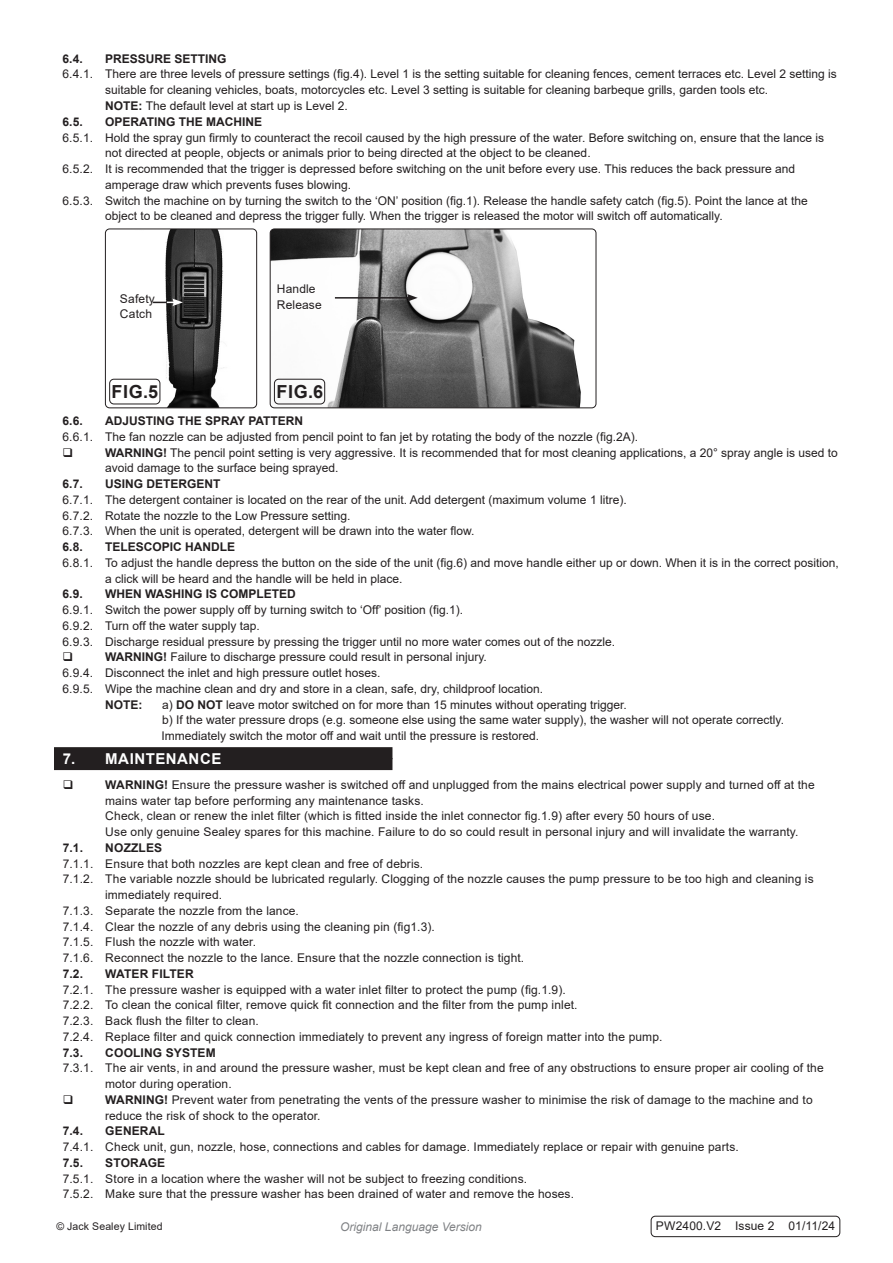
<style>
.page{position:relative;width:893px;height:1263px;background:#fff}
.page>*{position:absolute;margin:0;border:0;box-sizing:border-box;transform-origin:0 0}
.t1{font:700 18px "Arial";letter-spacing:.035em;color:#231f20}
.t2{font:700 15px "Arial";letter-spacing:.035em;color:#fff}
.Body__Tabbed{font:12px/15.8px "Arial";color:#231f20}
.Body__Tabbed-2{font:700 12px "Arial";color:#231f20}
.Body{font:12px "Arial";letter-spacing:.01em;color:#231f20}
.t3{font:italic 12px "Arial";color:#808285}
.Body-2{font:10.5px "Arial";letter-spacing:.01em;color:#231f20}
.s1{font-weight:700}
</style>
<div class="page">
<div style="left:54px;top:758px;width:338px;height:12px;background:#231f20"></div>
<div style="left:54px;top:747px;width:338px;height:12px;background:#231f20"></div>
<img style="left:116px;top:229px;width:141px;height:179px">
<div style="left:105px;top:229px;width:152px;height:179px;border:1px solid #231f20;border-radius:4px"></div>
<div style="left:109px;top:379px;width:51px;height:25px;border:1px solid #231f20;border-radius:4px"></div>
<svg style="left:153px;top:298px;width:30px;height:8px"></svg>
<img style="left:270px;top:229px;width:326px;height:179px">
<div style="left:270px;top:229px;width:326px;height:179px;border:1px solid #231f20;border-radius:4px"></div>
<hr style="left:335px;top:297px;width:74px;height:2px;background:#231f20">
<svg style="left:407px;top:294px;width:11px;height:8px"></svg>
<div style="left:274px;top:379px;width:51px;height:25px;border:1px solid #231f20;border-radius:4px"></div>
<div style="left:651px;top:1216px;width:189px;height:21px;border:1px solid #231f20;border-radius:4px"></div>
<p class="Body__Tabbed-2" style="left:63px;top:50px;width:22px">6.4.</p>
<p class="Body__Tabbed-2" style="left:105px;top:50px;width:123px">PRESSURE SETTING</p>
<p class="Body__Tabbed" style="left:105px;top:66px;width:733px;text-indent:-43px">6.4.1. There are three levels of pressure settings (fig.4). Level 1 is the setting suitable for cleaning fences, cement terraces etc. Level 2 setting is suitable for cleaning vehicles, boats, motorcycles etc. Level 3 setting is suitable for cleaning barbeque grills, garden tools etc.</p>
<p class="Body__Tabbed" style="left:105px;top:98px;width:244px"><span class="s1">NOTE:</span> The default level at start up is Level 2.</p>
<p class="Body__Tabbed-2" style="left:63px;top:113px;width:22px">6.5.</p>
<p class="Body__Tabbed-2" style="left:105px;top:113px;width:159px">OPERATING THE MACHINE</p>
<p class="Body__Tabbed" style="left:105px;top:129px;width:721px;text-indent:-43px">6.5.1. Hold the spray gun firmly to counteract the recoil caused by the high pressure of the water. Before switching on, ensure that the lance is not directed at people, objects or animals prior to being directed at the object to be cleaned.</p>
<p class="Body__Tabbed" style="left:105px;top:161px;width:692px;text-indent:-43px">6.5.2. It is recommended that the trigger is depressed before switching on the unit before every use. This reduces the back pressure and amperage draw which prevents fuses blowing.</p>
<p class="Body__Tabbed" style="left:105px;top:192px;width:704px;text-indent:-43px">6.5.3. Switch the machine on by turning the switch to the ‘ON’ position (fig.1). Release the handle safety catch (fig.5). Point the lance at the object to be cleaned and depress the trigger fully. When the trigger is released the motor will switch off automatically.</p>
<p class="Body" style="left:120px;top:290px;width:36px">Safety</p>
<p class="Body" style="left:120px;top:306px;width:34px">Catch</p>
<p class="t1" style="left:112px;top:379px;width:48px">FIG.5</p>
<p class="Body" style="left:277px;top:281px;width:40px">Handle</p>
<p class="Body" style="left:277px;top:296px;width:46px">Release</p>
<p class="t1" style="left:276px;top:379px;width:48px">FIG.6</p>
<p class="Body__Tabbed-2" style="left:63px;top:412px;width:22px">6.6.</p>
<p class="Body__Tabbed-2" style="left:105px;top:412px;width:200px">ADJUSTING THE SPRAY PATTERN</p>
<p class="Body__Tabbed" style="left:63px;top:429px;width:577px">6.6.1. The fan nozzle can be adjusted from pencil point to fan jet by rotating the body of the nozzle (fig.2A).</p>
<p class="Body__Tabbed" style="left:105px;top:444px;width:734px"><span class="s1">WARNING!</span> The pencil point setting is very aggressive. It is recommended that for most cleaning applications, a 20° spray angle is used to avoid damage to the surface being sprayed.</p>
<p class="Body__Tabbed-2" style="left:63px;top:475px;width:22px">6.7.</p>
<p class="Body__Tabbed-2" style="left:105px;top:475px;width:117px">USING DETERGENT</p>
<p class="Body__Tabbed" style="left:63px;top:492px;width:566px">6.7.1. The detergent container is located on the rear of the unit. Add detergent (maximum volume 1 litre).</p>
<p class="Body__Tabbed" style="left:63px;top:507px;width:289px">6.7.2. Rotate the nozzle to the Low Pressure setting.</p>
<p class="Body__Tabbed" style="left:63px;top:523px;width:414px">6.7.3. When the unit is operated, detergent will be drawn into the water flow.</p>
<p class="Body__Tabbed-2" style="left:63px;top:538px;width:22px">6.8.</p>
<p class="Body__Tabbed-2" style="left:105px;top:538px;width:132px">TELESCOPIC HANDLE</p>
<p class="Body__Tabbed" style="left:105px;top:555px;width:735px;text-indent:-43px">6.8.1. To adjust the handle depress the button on the side of the unit (fig.6) and move handle either up or down. When it is in the correct position, a click will be heard and the handle will be held in place.</p>
<p class="Body__Tabbed-2" style="left:63px;top:586px;width:22px">6.9.</p>
<p class="Body__Tabbed-2" style="left:105px;top:586px;width:192px">WHEN WASHING IS COMPLETED</p>
<p class="Body__Tabbed" style="left:63px;top:602px;width:402px">6.9.1. Switch the power supply off by turning switch to ‘Off’ position (fig.1).</p>
<p class="Body__Tabbed" style="left:63px;top:618px;width:199px">6.9.2. Turn off the water supply tap.</p>
<p class="Body__Tabbed" style="left:63px;top:633px;width:554px">6.9.3. Discharge residual pressure by pressing the trigger until no more water comes out of the nozzle.</p>
<p class="Body__Tabbed" style="left:105px;top:649px;width:383px"><span class="s1">WARNING!</span> Failure to discharge pressure could result in personal injury.</p>
<p class="Body__Tabbed" style="left:63px;top:665px;width:319px">6.9.4. Disconnect the inlet and high pressure outlet hoses.</p>
<p class="Body__Tabbed" style="left:63px;top:681px;width:482px">6.9.5. Wipe the machine clean and dry and store in a clean, safe, dry, childproof location.</p>
<p class="Body__Tabbed-2" style="left:105px;top:696px;width:39px">NOTE:</p>
<p class="Body__Tabbed" style="left:162px;top:696px;width:466px">a) <span class="s1">DO NOT</span> leave motor switched on for more than 15 minutes without operating trigger.</p>
<p class="Body__Tabbed" style="left:161px;top:712px;width:624px">b) If the water pressure drops (e.g. someone else using the same water supply), the washer will not operate correctly.<br>Immediately switch the motor off and wait until the pressure is restored.</p>
<p class="t2" style="left:63px;top:748px;width:160px">7. MAINTENANCE</p>
<p class="Body__Tabbed" style="left:105px;top:777px;width:711px"><span class="s1">WARNING!</span> Ensure the pressure washer is switched off and unplugged from the mains electrical power supply and turned off at the mains water tap before performing any maintenance tasks.</p>
<p class="Body__Tabbed" style="left:105px;top:808px;width:611px">Check, clean or renew the inlet filter (which is fitted inside the inlet connector fig.1.9) after every 50 hours of use.</p>
<p class="Body__Tabbed" style="left:105px;top:824px;width:695px">Use only genuine Sealey spares for this machine. Failure to do so could result in personal injury and will invalidate the warranty.</p>
<p class="Body__Tabbed-2" style="left:63px;top:839px;width:22px">7.1.</p>
<p class="Body__Tabbed-2" style="left:105px;top:839px;width:58px">NOZZLES</p>
<p class="Body__Tabbed" style="left:63px;top:855px;width:362px">7.1.1. Ensure that both nozzles are kept clean and free of debris.</p>
<p class="Body__Tabbed" style="left:105px;top:871px;width:710px;text-indent:-42px">7.1.2. The variable nozzle should be lubricated regularly. Clogging of the nozzle causes the pump pressure to be too high and cleaning is immediately required.</p>
<p class="Body__Tabbed" style="left:63px;top:903px;width:238px">7.1.3. Separate the nozzle from the lance.</p>
<p class="Body__Tabbed" style="left:63px;top:918px;width:374px">7.1.4. Clear the nozzle of any debris using the cleaning pin (fig1.3).</p>
<p class="Body__Tabbed" style="left:63px;top:934px;width:195px">7.1.5. Flush the nozzle with water.</p>
<p class="Body__Tabbed" style="left:63px;top:950px;width:463px">7.1.6. Reconnect the nozzle to the lance. Ensure that the nozzle connection is tight.</p>
<p class="Body__Tabbed-2" style="left:63px;top:965px;width:22px">7.2.</p>
<p class="Body__Tabbed-2" style="left:105px;top:965px;width:90px">WATER FILTER</p>
<p class="Body__Tabbed" style="left:63px;top:981px;width:505px">7.2.1. The pressure washer is equipped with a water inlet filter to protect the pump (fig.1.9).</p>
<p class="Body__Tabbed" style="left:63px;top:997px;width:516px">7.2.2. To clean the conical filter, remove quick fit connection and the filter from the pump inlet.</p>
<p class="Body__Tabbed" style="left:63px;top:1013px;width:198px">7.2.3. Back flush the filter to clean.</p>
<p class="Body__Tabbed" style="left:63px;top:1029px;width:601px">7.2.4. Replace filter and quick connection immediately to prevent any ingress of foreign matter into the pump.</p>
<p class="Body__Tabbed-2" style="left:63px;top:1044px;width:22px">7.3.</p>
<p class="Body__Tabbed-2" style="left:105px;top:1044px;width:112px">COOLING SYSTEM</p>
<p class="Body__Tabbed" style="left:105px;top:1060px;width:720px;text-indent:-42px">7.3.1. The air vents, in and around the pressure washer, must be kept clean and free of any obstructions to ensure proper air cooling of the motor during operation.</p>
<p class="Body__Tabbed" style="left:105px;top:1092px;width:709px"><span class="s1">WARNING!</span> Prevent water from penetrating the vents of the pressure washer to minimise the risk of damage to the machine and to reduce the risk of shock to the operator.</p>
<p class="Body__Tabbed-2" style="left:63px;top:1123px;width:22px">7.4.</p>
<p class="Body__Tabbed-2" style="left:105px;top:1123px;width:61px">GENERAL</p>
<p class="Body__Tabbed" style="left:63px;top:1139px;width:678px">7.4.1. Check unit, gun, nozzle, hose, connections and cables for damage. Immediately replace or repair with genuine parts.</p>
<p class="Body__Tabbed-2" style="left:63px;top:1154px;width:22px">7.5.</p>
<p class="Body__Tabbed-2" style="left:105px;top:1154px;width:62px">STORAGE</p>
<p class="Body__Tabbed" style="left:63px;top:1170px;width:466px">7.5.1. Store in a location where the washer will not be subject to freezing conditions.</p>
<p class="Body__Tabbed" style="left:63px;top:1186px;width:513px">7.5.2. Make sure that the pressure washer has been drained of water and remove the hoses.</p>
<p class="Body-2" style="left:56px;top:1219px;width:108px">© Jack Sealey Limited</p>
<p class="t3" style="left:340px;top:1219px;width:143px">Original Language Version</p>
<p class="Body" style="left:656px;top:1217px;width:181px">PW2400.V2 Issue 2 01/11/24</p>
</div>
